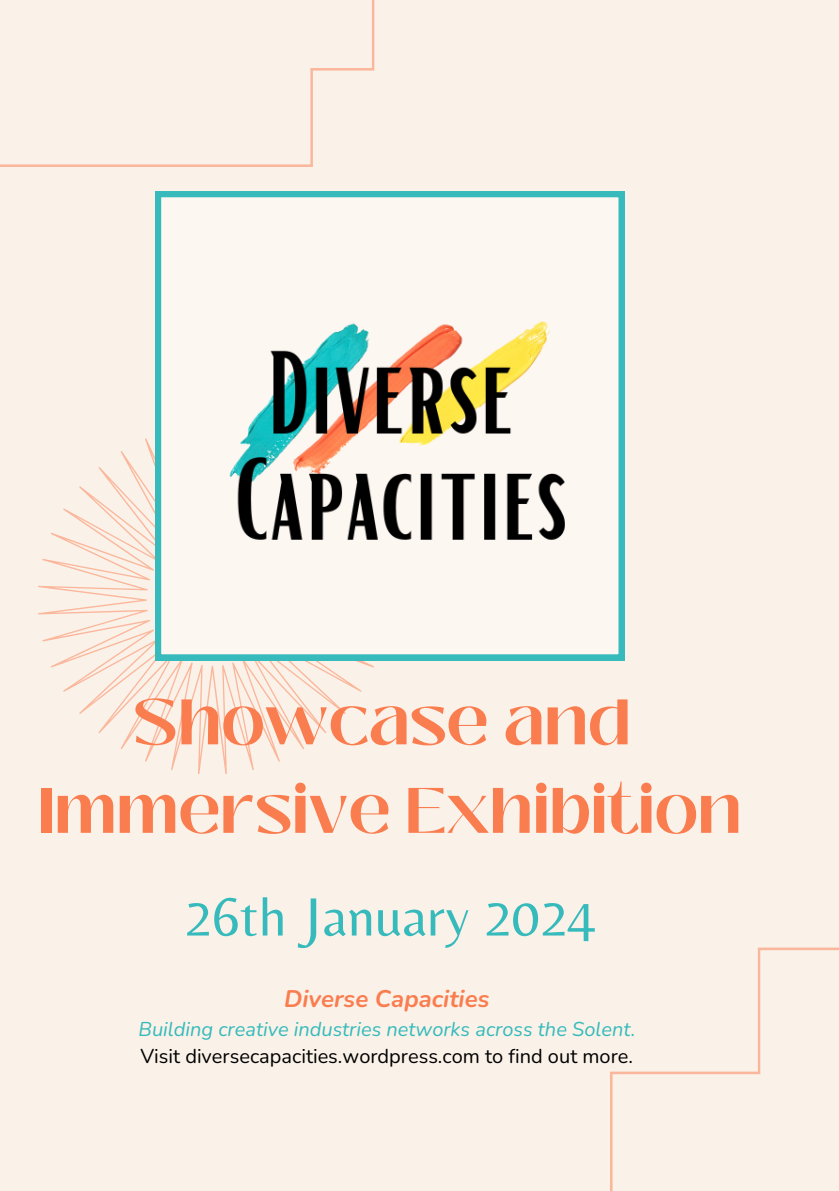
<style>
.page{position:relative;width:839px;height:1191px;background:#fff}
.page>*{position:absolute;margin:0;border:0;box-sizing:border-box;transform-origin:0 0}
.t1{font:700 64px/88.4px "Black Mango";color:#fa7d50;text-align:center}
.t2{font:56px "Belleza";color:#36babb}
.t3{font:italic 700 24px "Nunito";color:#fa7d50}
.t4{font:20px/27px "Nunito";color:#000}
.s1{font-style:italic;color:#36babb}
.s2{color:#36babb}
</style>
<div class="page">
<div style="left:0;top:0;width:838px;height:1191px;background:#faf2e9"></div>
<svg style="left:38px;top:438px;width:348px;height:336px"></svg>
<svg style="left:155px;top:191px;width:469px;height:469px"></svg>
<svg style="left:0;top:0;width:375px;height:167px"></svg>
<svg style="left:610px;top:947px;width:228px;height:244px"></svg>
<p class="t1" style="left:38px;top:678px;width:705px">Showcase and<br>Immersive Exhibition</p>
<p class="t2" style="left:184px;top:884px;width:413px">26th January 2024</p>
<h1 class="t3" style="left:284px;top:983px;width:207px">Diverse Capacities</h1>
<p class="t4" style="left:138px;top:1015px;width:498px"><span class="s1">Building creative industries networks across the Solent</span><span class="s2">.<br></span>Visit diversecapacities.wordpress.com to find out more.</p>
</div>
